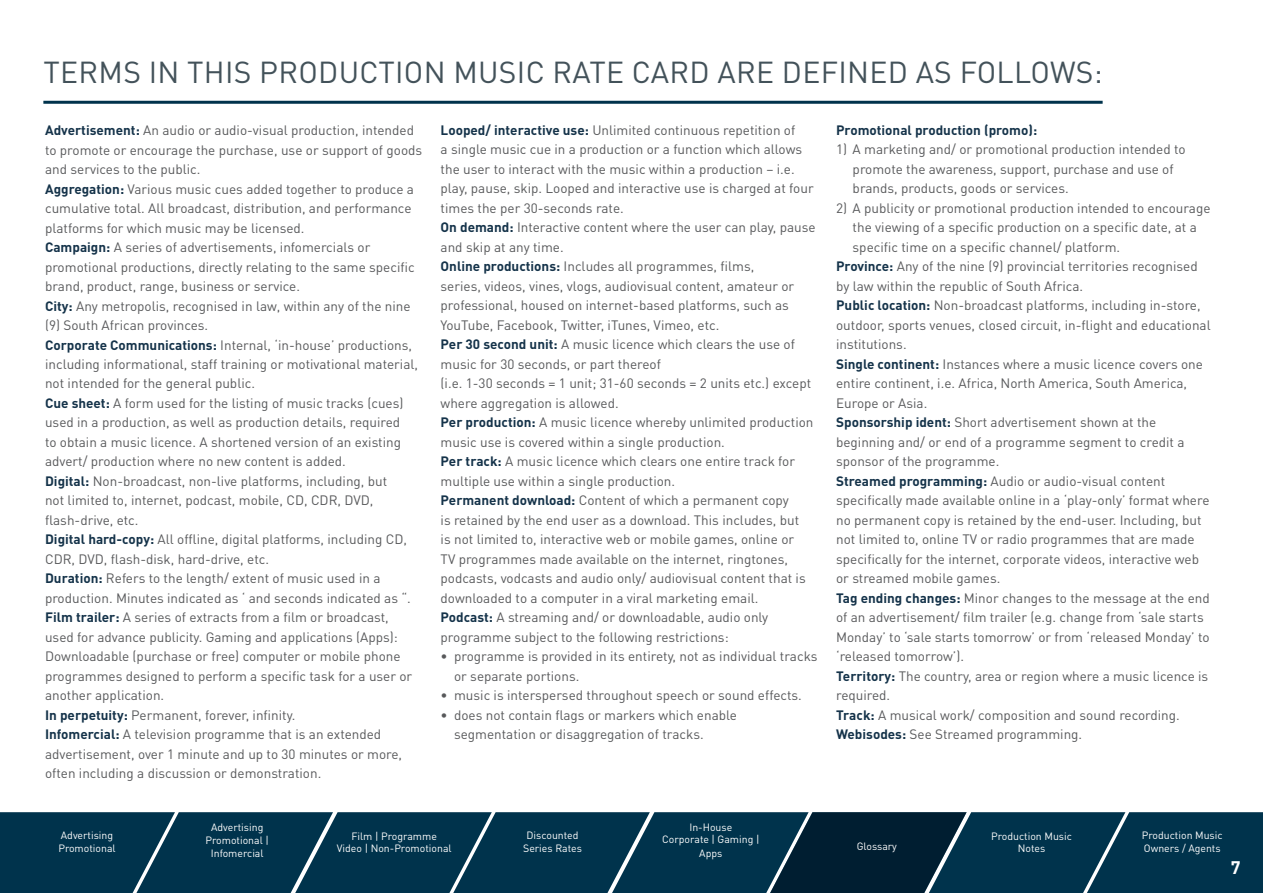
<style>
.page{position:relative;width:1263px;height:893px;background:#fff}
.page>*{position:absolute;margin:0;border:0;box-sizing:border-box;transform-origin:0 0}
.t1{font:30px "DIN Pro";letter-spacing:.01em;color:#43525a}
.t2{font:700 18px "DIN Pro";color:#fff}
.t3{font:13.5px/19.5px "DIN Pro";color:#58595b}
.t4{font:700 13.5px "DIN Pro";color:#15334a}
.t5{font:10.5px/12.8px "DIN Pro";color:#fff;text-align:center}
.s1{font-weight:700;color:#15334a}
</style>
<div class="page">
<hr style="left:43px;top:101px;width:1059px;height:3px;background:#00334c">
<svg style="left:0;top:812px;width:1263px;height:81px;background:#08364e"></svg>
<h1 class="t1" style="left:44px;top:52px;width:1061px">TERMS IN THIS PRODUCTION MUSIC RATE CARD ARE DEFINED AS FOLLOWS:</h1>
<p class="t3" style="left:45px;top:120px;width:379px"><span class="s1">Advertisement:</span> An audio or audio-visual production, intended to promote or encourage the purchase, use or support of goods and services to the public.<br><span class="s1">Aggregation:</span> Various music cues added together to produce a cumulative total. All broadcast, distribution, and performance platforms for which music may be licensed.<br><span class="s1">Campaign:</span> A series of advertisements, infomercials or promotional productions, directly relating to the same specific brand, product, range, business or service.<br><span class="s1">City:</span> Any metropolis, recognised in law, within any of the nine (9) South African provinces.<br><span class="s1">Corporate Communications:</span> Internal, ‘in-house’ productions, including informational, staff training or motivational material, not intended for the general public.<br><span class="s1">Cue sheet:</span> A form used for the listing of music tracks (cues) used in a production, as well as production details, required<br>to obtain a music licence. A shortened version of an existing advert/ production where no new content is added.<br><span class="s1">Digital:</span> Non-broadcast, non-live platforms, including, but<br>not limited to, internet, podcast, mobile, CD, CDR, DVD, flash-drive, etc.<br><span class="s1">Digital hard-copy:</span> All offline, digital platforms, including CD, CDR, DVD, flash-disk, hard-drive, etc.<br><span class="s1">Duration:</span> Refers to the length/ extent of music used in a production. Minutes indicated as ‘ and seconds indicated as “.<br><span class="s1">Film trailer:</span> A series of extracts from a film or broadcast,<br>used for advance publicity. Gaming and applications (Apps):<br>Downloadable (purchase or free) computer or mobile phone programmes designed to perform a specific task for a user or another application.<br><span class="s1">In perpetuity:</span> Permanent, forever, infinity.<br><span class="s1">Infomercial:</span> A television programme that is an extended advertisement, over 1 minute and up to 30 minutes or more, often including a discussion or demonstration.</p>
<p class="t3" style="left:441px;top:120px;width:377px"><span class="s1">Looped/ interactive use:</span> Unlimited continuous repetition of<br>a single music cue in a production or a function which allows the user to interact with the music within a production – i.e. play, pause, skip. Looped and interactive use is charged at four times the per 30-seconds rate.<br><span class="s1">On demand:</span> Interactive content where the user can play, pause and skip at any time.<br><span class="s1">Online productions:</span> Includes all programmes, films,<br>series, videos, vines, vlogs, audiovisual content, amateur or professional, housed on internet-based platforms, such as YouTube, Facebook, Twitter, iTunes, Vimeo, etc.<br><span class="s1">Per 30 second unit:</span> A music licence which clears the use of music for 30 seconds, or part thereof<br>(i.e. 1-30 seconds = 1 unit; 31-60 seconds = 2 units etc.) except where aggregation is allowed.<br><span class="s1">Per production:</span> A music licence whereby unlimited production music use is covered within a single production.<br><span class="s1">Per track:</span> A music licence which clears one entire track for multiple use within a single production.<br><span class="s1">Permanent download:</span> Content of which a permanent copy<br>is retained by the end user as a download. This includes, but<br>is not limited to, interactive web or mobile games, online or<br>TV programmes made available on the internet, ringtones, podcasts, vodcasts and audio only/ audiovisual content that is downloaded to a computer in a viral marketing email.<br><span class="s1">Podcast:</span> A streaming and/ or downloadable, audio only programme subject to the following restrictions:</p>
<p class="t3" style="left:454px;top:646px;width:365px;text-indent:-13px">• programme is provided in its entirety, not as individual tracks or separate portions.</p>
<p class="t3" style="left:441px;top:685px;width:363px">• music is interspersed throughout speech or sound effects.</p>
<p class="t3" style="left:454px;top:704px;width:284px;text-indent:-14px">• does not contain flags or markers which enable segmentation or disaggregation of tracks.</p>
<p class="t4" style="left:836px;top:121px;width:203px">Promotional production (promo):</p>
<p class="t3" style="left:853px;top:139px;width:335px;text-indent:-16px">1) A marketing and/ or promotional production intended to promote the awareness, support, purchase and use of brands, products, goods or services.</p>
<p class="t3" style="left:836px;top:197px;width:376px">2) A publicity or promotional production intended to encourage</p>
<p class="t3" style="left:853px;top:217px;width:346px">the viewing of a specific production on a specific date, at a</p>
<p class="t3" style="left:853px;top:236px;width:269px">specific time on a specific channel/ platform.</p>
<p class="t3" style="left:836px;top:256px;width:363px"><span class="s1">Province:</span> Any of the nine (9) provincial territories recognised</p>
<p class="t3" style="left:836px;top:275px;width:248px">by law within the republic of South Africa.</p>
<p class="t3" style="left:836px;top:295px;width:366px"><span class="s1">Public location:</span> Non-broadcast platforms, including in-store,</p>
<p class="t3" style="left:836px;top:314px;width:376px">outdoor, sports venues, closed circuit, in-flight and educational</p>
<p class="t3" style="left:836px;top:334px;width:72px">institutions.</p>
<p class="t3" style="left:836px;top:353px;width:368px"><span class="s1">Single continent:</span> Instances where a music licence covers one</p>
<p class="t3" style="left:836px;top:373px;width:353px">entire continent, i.e. Africa, North America, South America,</p>
<p class="t3" style="left:836px;top:392px;width:93px">Europe or Asia.</p>
<p class="t3" style="left:836px;top:412px;width:322px"><span class="s1">Sponsorship ident:</span> Short advertisement shown at the</p>
<p class="t3" style="left:836px;top:431px;width:350px">beginning and/ or end of a programme segment to credit a</p>
<p class="t3" style="left:836px;top:451px;width:165px">sponsor of the programme.</p>
<p class="t3" style="left:836px;top:470px;width:331px"><span class="s1">Streamed programming:</span> Audio or audio-visual content</p>
<p class="t3" style="left:836px;top:490px;width:375px">specifically made available online in a ‘play-only’ format where</p>
<p class="t3" style="left:836px;top:509px;width:367px">no permanent copy is retained by the end-user. Including, but</p>
<p class="t3" style="left:836px;top:529px;width:360px">not limited to, online TV or radio programmes that are made</p>
<p class="t3" style="left:836px;top:548px;width:364px">specifically for the internet, corporate videos, interactive web</p>
<p class="t3" style="left:836px;top:568px;width:166px">or streamed mobile games.</p>
<p class="t3" style="left:836px;top:587px;width:375px"><span class="s1">Tag ending changes:</span> Minor changes to the message at the end</p>
<p class="t3" style="left:836px;top:607px;width:369px">of an advertisement/ film trailer (e.g. change from ‘sale starts</p>
<p class="t3" style="left:836px;top:626px;width:375px">Monday’ to ‘sale starts tomorrow’ or from ‘released Monday’ to</p>
<p class="t3" style="left:836px;top:646px;width:129px">‘released tomorrow’).</p>
<p class="t3" style="left:836px;top:665px;width:374px"><span class="s1">Territory:</span> The country, area or region where a music licence is</p>
<p class="t3" style="left:836px;top:685px;width:56px">required.</p>
<p class="t3" style="left:836px;top:704px;width:345px"><span class="s1">Track:</span> A musical work/ composition and sound recording.</p>
<p class="t3" style="left:836px;top:724px;width:248px"><span class="s1">Webisodes:</span> See Streamed programming.</p>
<p class="t5" style="left:58px;top:828px;width:59px;text-align:left">Advertising<br>Promotional</p>
<p class="t5" style="left:206px;top:820px;width:65px;line-height:13.2px">Advertising<br>Promotional |<br>Infomercial</p>
<p class="t5" style="left:337px;top:829px;width:116px">Film | Programme<br>Video | Non-Promotional</p>
<p class="t5" style="left:523px;top:828px;width:60px">Discounted<br>Series Rates</p>
<p class="t5" style="left:662px;top:820px;width:99px;line-height:13.2px">In-House<br>Corporate | Gaming |<br>Apps</p>
<p class="t5" style="left:991px;top:829px;width:82px">Production Music<br>Notes</p>
<p class="t5" style="left:857px;top:839px;width:42px">Glossary</p>
<p class="t5" style="left:1142px;top:828px;width:82px;text-align:left">Production Music<br>Owners / Agents</p>
<h2 class="t2" style="left:1231px;top:855px;width:11px">7</h2>
</div>
